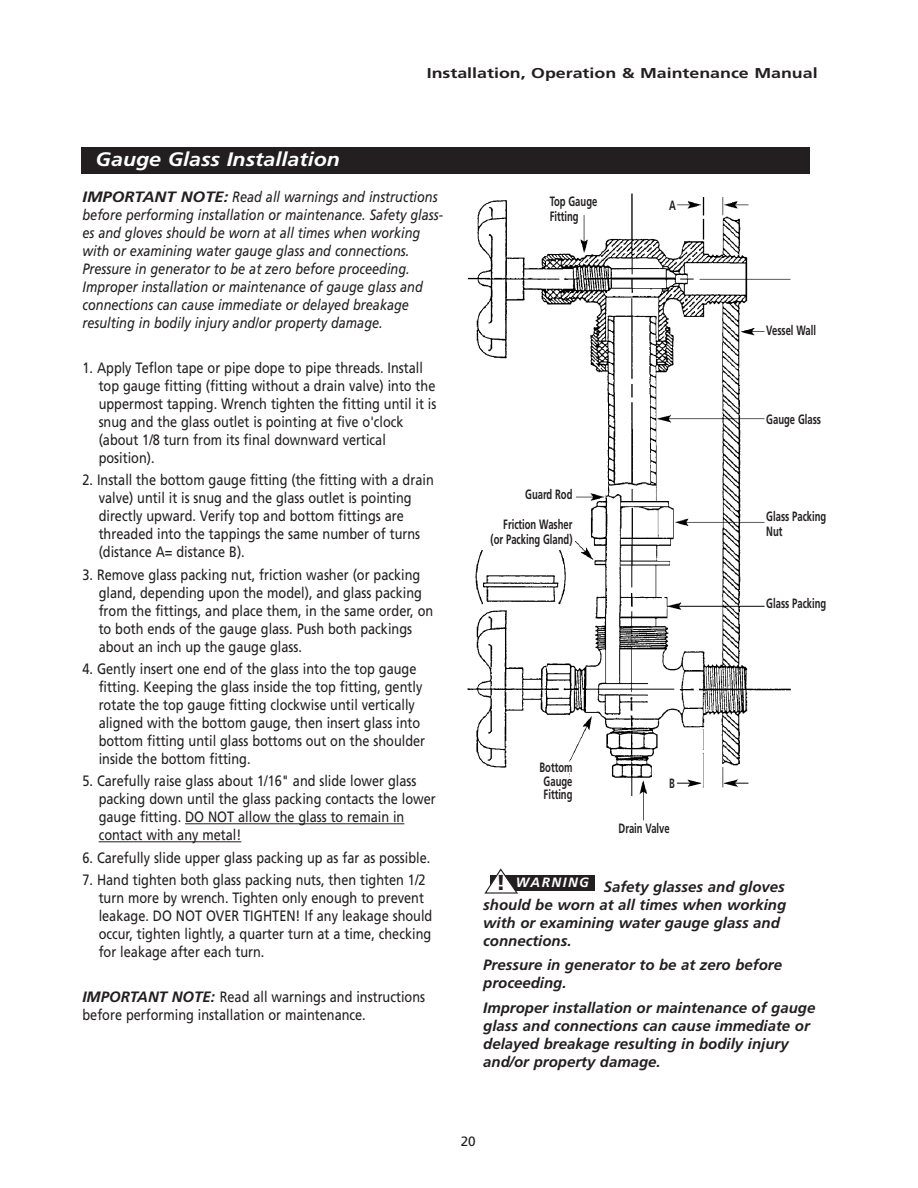
<style>
.page{position:relative;width:918px;height:1188px;background:#fff}
.page>*{position:absolute;margin:0;border:0;box-sizing:border-box;transform-origin:0 0}
.t1{font:italic 700 19.5px "Frutiger";color:#fff;scale:1.1 1}
.t2{font:15px/18px "Frutiger";color:#231f20;scale:.85 1}
.t3{font:italic 15px/18px "Frutiger";color:#231f20;scale:.85 1}
.t4{font:italic 700 15px/18px "Frutiger";color:#231f20}
.t5{font:700 14.25px "Frutiger";color:#231f20;scale:1.25 1}
.t6{font:700 13.5px/15px "Frutiger";color:#231f20;scale:.7 1}
.t7{font:italic 700 13.5px "Frutiger";letter-spacing:.11em;color:#fff}
.t8{font:13.5px "Frutiger";color:#231f20}
.s1{font-weight:700}
.s2{font-weight:700;font-style:italic}
.s3{font-weight:900;font-style:normal;font-size:21.6px;color:#231f20}
</style>
<div class="page">
<hr style="left:185px;top:823px;width:219px;height:1px;background:#231f20">
<hr style="left:99px;top:841px;width:142px;height:1px;background:#231f20">
<img style="left:467px;top:193px;width:324px;height:628px">
<div style="left:81px;top:147px;width:729px;height:27px;background:#231f20"></div>
<div style="left:490px;top:876px;width:105px;height:15px;background:#231f20"></div>
<svg style="left:484px;top:868px;width:34px;height:26px"></svg>
<h1 class="t1" style="left:96px;top:151px;width:224px">Gauge Glass Installation</h1>
<p class="t5" style="left:427px;top:68px;width:314px">Installation, Operation &amp; Maintenance Manual</p>
<p class="t3" style="left:82px;top:189px;width:426px"><span class="s1">IMPORTANT NOTE:</span> Read all warnings and instructions before performing installation or maintenance. Safety glass&shy;es and gloves should be worn at all times when working with or examining water gauge glass and connections.<br>Pressure in generator to be at zero before proceeding.<br>Improper installation or maintenance of gauge glass and connections can cause immediate or delayed breakage resulting in bodily injury and/or property damage.</p>
<p class="t2" style="left:99px;top:360px;width:399px;text-indent:-16px">1. Apply Teflon tape or pipe dope to pipe threads. Install top gauge fitting (fitting without a drain valve) into the uppermost tapping. Wrench tighten the fitting until it is snug and the glass outlet is pointing at five o'clock (about 1/8 turn from its final downward vertical position).</p>
<p class="t2" style="left:99px;top:472px;width:396px;text-indent:-16px">2. Install the bottom gauge fitting (the fitting with a drain valve) until it is snug and the glass outlet is pointing directly upward. Verify top and bottom fittings are threaded into the tappings the same number of turns (distance A= distance B).</p>
<p class="t2" style="left:99px;top:567px;width:395px;text-indent:-16px">3. Remove glass packing nut, friction washer (or packing gland, depending upon the model), and glass packing from the fittings, and place them, in the same order, on to both ends of the gauge glass. Push both packings about an inch up the gauge glass.</p>
<p class="t2" style="left:99px;top:661px;width:386px;text-indent:-16px">4. Gently insert one end of the glass into the top gauge fitting. Keeping the glass inside the top fitting, gently rotate the top gauge fitting clockwise until vertically aligned with the bottom gauge, then insert glass into bottom fitting until glass bottoms out on the shoulder inside the bottom fitting.</p>
<p class="t2" style="left:99px;top:773px;width:398px;text-indent:-16px">5. Carefully raise glass about 1/16" and slide lower glass packing down until the glass packing contacts the lower gauge fitting. DO NOT allow the glass to remain in contact with any metal!</p>
<p class="t2" style="left:82px;top:850px;width:411px">6. Carefully slide upper glass packing up as far as possible.</p>
<p class="t2" style="left:99px;top:872px;width:394px;text-indent:-16px">7. Hand tighten both glass packing nuts, then tighten 1/2 turn more by wrench. Tighten only enough to prevent leakage. DO NOT OVER TIGHTEN! If any leakage should occur, tighten lightly, a quarter turn at a time, checking for leakage after each turn.</p>
<p class="t2" style="left:82px;top:989px;width:405px"><span class="s2">IMPORTANT NOTE:</span> Read all warnings and instructions before performing installation or maintenance.</p>
<p class="t6" style="left:550px;top:195px;width:69px">Top Gauge<br>Fitting</p>
<p class="t6" style="left:669px;top:199px;width:11px">A</p>
<p class="t6" style="left:525px;top:487px;width:69px">Guard Rod</p>
<p class="t6" style="left:491px;top:517px;width:119px;text-align:right">Friction Washer (or Packing Gland)</p>
<p class="t6" style="left:539px;top:762px;width:49px;line-height:13.5px;text-align:center">Bottom<br>Gauge<br>Fitting</p>
<p class="t6" style="left:669px;top:777px;width:10px">B</p>
<p class="t6" style="left:619px;top:822px;width:75px">Drain Valve</p>
<p class="t6" style="left:766px;top:324px;width:73px">Vessel Wall</p>
<p class="t6" style="left:766px;top:413px;width:80px">Gauge Glass</p>
<p class="t6" style="left:766px;top:510px;width:87px">Glass Packing<br>Nut</p>
<p class="t6" style="left:766px;top:597px;width:87px">Glass Packing</p>
<p class="t7" style="left:496px;top:877px;width:94px"><span class="s3">!</span> WARNING</p>
<p class="t4" style="left:483px;top:879px;width:304px;text-indent:120px">Safety glasses and gloves should be worn at all times when working with or examining water gauge glass and connections.</p>
<p class="t4" style="left:483px;top:957px;width:300px">Pressure in generator to be at zero before proceeding.</p>
<p class="t4" style="left:483px;top:1000px;width:334px">Improper installation or maintenance of gauge glass and connections can cause immediate or delayed breakage resulting in bodily injury and/or property damage.</p>
<p class="t8" style="left:461px;top:1136px;width:17px">20</p>
</div>
